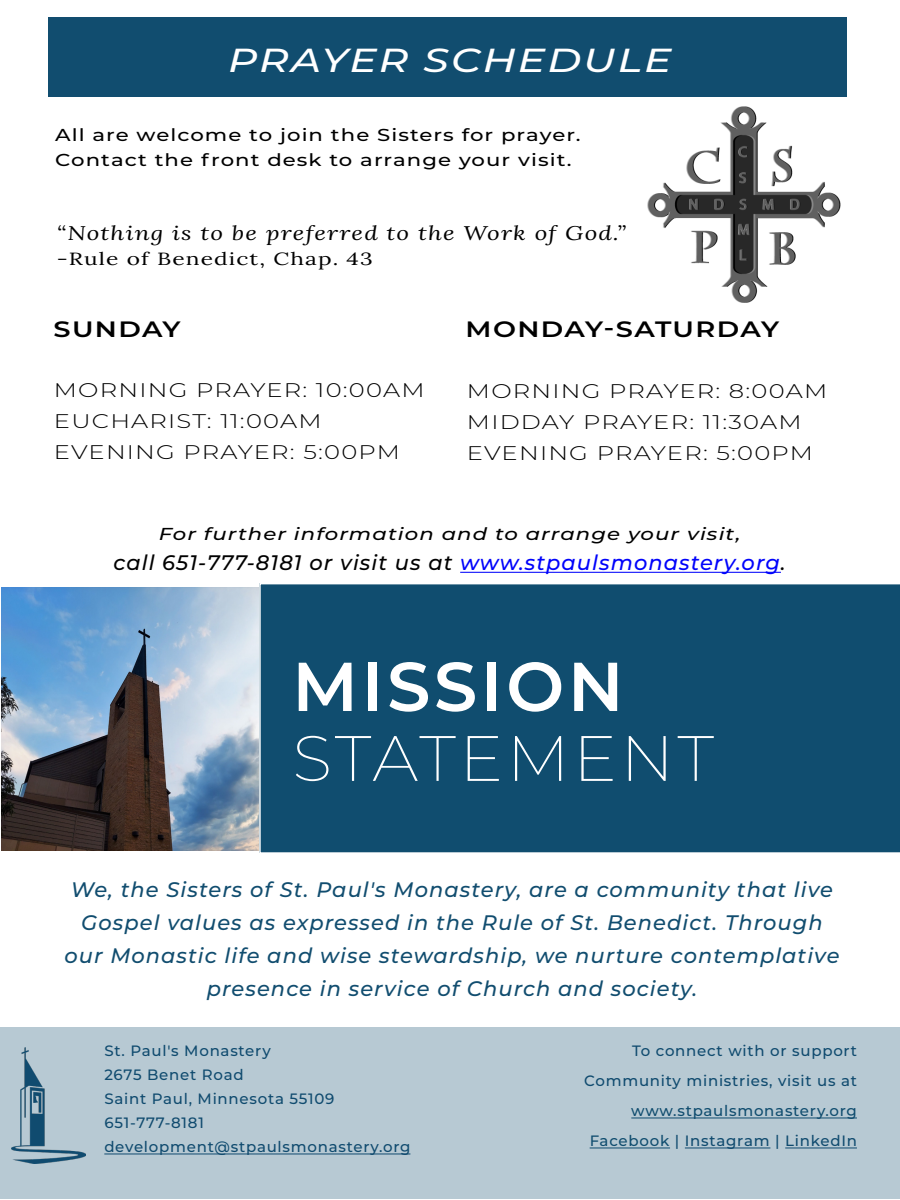
<style>
.page{position:relative;width:900px;height:1200px;background:#fff}
.page>*{position:absolute;margin:0;border:0;box-sizing:border-box;transform-origin:0 0}
.t1{font:600 69px "Montserrat";letter-spacing:.05em;color:#fff}
.t2{font:200 64.05px "Montserrat";letter-spacing:.05em;color:#fff}
.t3{font:italic 500 33.3px "Montserrat";letter-spacing:.05em;color:#fff;scale:1.23 1}
.t4{font:600 22.2px "Montserrat";letter-spacing:.05em;color:#000;scale:1.23 1}
.t5{font:italic 500 21px/33px "Montserrat";letter-spacing:.05em;color:#114d6f;text-align:center}
.t6{font:italic 500 21px "Montserrat";letter-spacing:.05em;color:#000}
.t7{font:300 19.8px "Montserrat";letter-spacing:.05em;color:#000;scale:1.23 1}
.t8{font:italic 19.8px "Lora";letter-spacing:.05em;color:#000;scale:1.23 1}
.t9{font:17.55px "Lora";letter-spacing:.05em;color:#000;scale:1.29 1}
.t10{font:500 17.25px/24.6px "Montserrat";letter-spacing:.05em;color:#000;scale:1.23 1}
.t11{font:italic 500 17.25px "Montserrat";letter-spacing:.05em;color:#000;scale:1.23 1}
.t12{font:500 15px "Montserrat";letter-spacing:.05em;color:#104b6f}
.t13{font:500 15px "Montserrat";letter-spacing:.05em;color:#104d6f}
.s1{color:#0003fb}
.s2{color:#104d6f}
</style>
<div class="page">
<div style="left:0;top:1027px;width:900px;height:172px;background:#b7c9d3"></div>
<div style="left:48px;top:17px;width:798px;height:80px;background:#114d6f"></div>
<hr style="left:460px;top:572px;width:321px;height:1px;background:#0003fb">
<img style="left:648px;top:107px;width:192px;height:195px">
<img style="left:1px;top:588px;width:258px;height:263px">
<hr style="left:104px;top:1154px;width:306px;height:1px;background:#104b6f">
<hr style="left:631px;top:1118px;width:226px;height:1px;background:#104d6f">
<hr style="left:590px;top:1148px;width:80px;height:1px;background:#104d6f">
<hr style="left:685px;top:1148px;width:85px;height:1px;background:#104b6f">
<hr style="left:785px;top:1148px;width:72px;height:1px;background:#104b6f">
<img style="left:11px;top:1047px;width:75px;height:117px">
<div style="left:259px;top:583px;width:641px;height:270px;background:#104d6f"></div>
<p class="t3" style="left:228px;top:36px;width:362px">PRAYER SCHEDULE</p>
<p class="t10" style="left:55px;top:122px;width:429px">All are welcome to join the Sisters for prayer.<br>Contact the front desk to arrange your visit.</p>
<p class="t8" style="left:57px;top:220px;width:464px">“Nothing is to be preferred to the Work of God.”</p>
<p class="t9" style="left:57px;top:245px;width:246px">-Rule of Benedict, Chap. 43</p>
<p class="t4" style="left:54px;top:313px;width:105px">SUNDAY</p>
<p class="t7" style="left:54px;top:377px;width:303px">MORNING PRAYER: 10:00AM</p>
<p class="t7" style="left:54px;top:407px;width:219px">EUCHARIST: 11:00AM</p>
<p class="t7" style="left:54px;top:438px;width:283px">EVENING PRAYER: 5:00PM</p>
<p class="t4" style="left:466px;top:313px;width:256px">MONDAY-SATURDAY</p>
<p class="t7" style="left:467px;top:377px;width:294px">MORNING PRAYER: 8:00AM</p>
<p class="t7" style="left:467px;top:408px;width:274px">MIDDAY PRAYER: 11:30AM</p>
<p class="t7" style="left:467px;top:439px;width:283px">EVENING PRAYER: 5:00PM</p>
<p class="t11" style="left:159px;top:522px;width:474px">For further information and to arrange your visit,</p>
<p class="t6" style="left:114px;top:548px;width:674px">call 651-777-8181 or visit us at <span class="s1">www.stpaulsmonastery.org</span>.</p>
<p class="t1" style="left:292px;top:638px;width:333px">MISSION</p>
<p class="t2" style="left:292px;top:715px;width:423px">STATEMENT</p>
<p class="t5" style="left:64px;top:872px;width:777px">We, the Sisters of St. Paul's Monastery, are a community that live Gospel values as expressed in the Rule of St. Benedict. Through our Monastic life and wise stewardship, we nurture contemplative presence in service of Church and society.</p>
<p class="t12" style="left:104px;top:1041px;width:168px">St. Paul's Monastery</p>
<p class="t12" style="left:104px;top:1065px;width:141px">2675 Benet Road</p>
<p class="t12" style="left:104px;top:1089px;width:232px">Saint Paul, Minnesota 55109</p>
<p class="t12" style="left:104px;top:1113px;width:101px">651-777-8181</p>
<p class="t12" style="left:104px;top:1137px;width:308px">development@stpaulsmonastery.org</p>
<p class="t12" style="left:632px;top:1041px;width:226px">To connect with or support</p>
<p class="t12" style="left:584px;top:1071px;width:274px">Community ministries, visit us at</p>
<p class="t13" style="left:631px;top:1101px;width:227px">www.stpaulsmonastery.org</p>
<p class="t12" style="left:590px;top:1131px;width:269px"><span class="s2">Facebook</span> | Instagram | LinkedIn</p>
</div>
